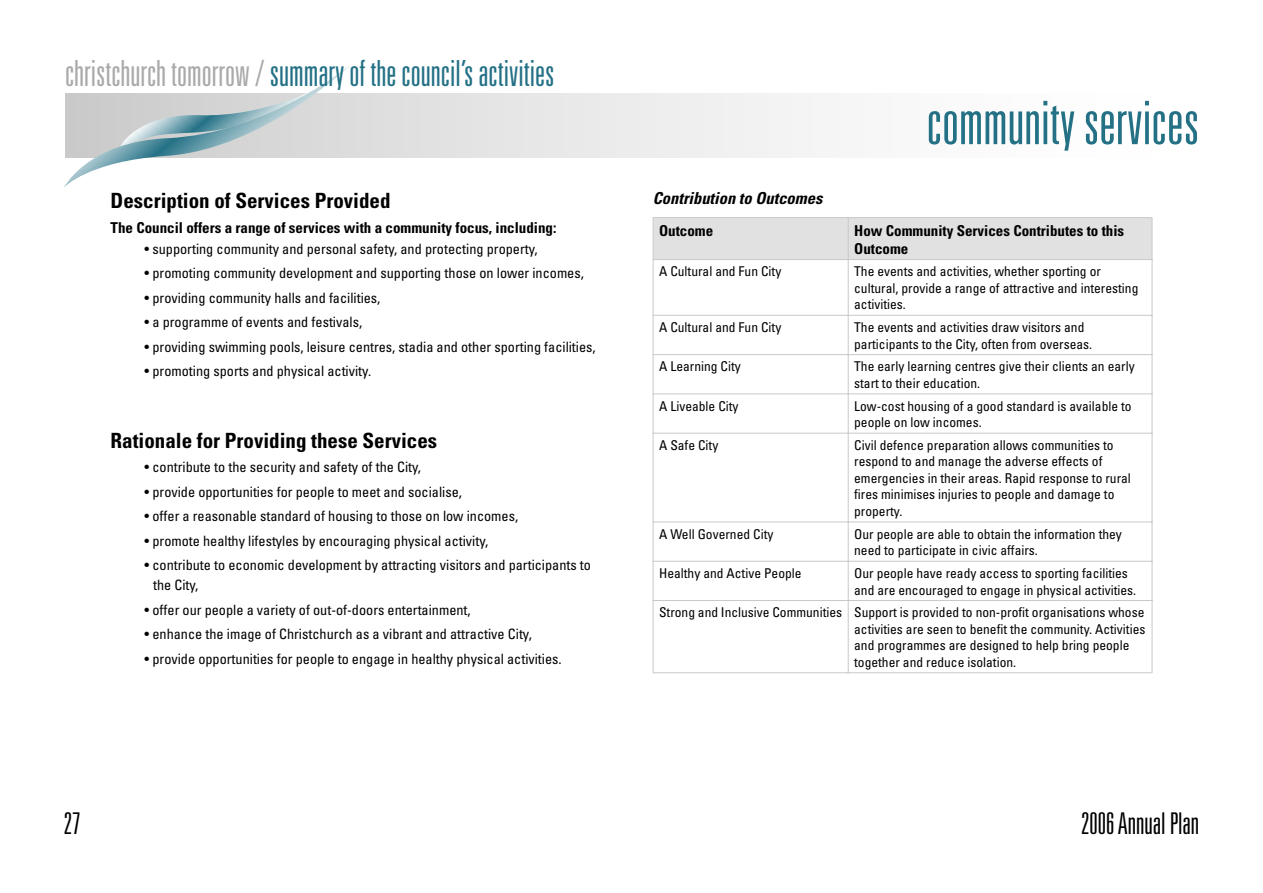
<style>
.page{position:relative;width:1263px;height:893px;background:#fff}
.page>*{position:absolute;margin:0;border:0;box-sizing:border-box;transform-origin:0 0}
.t1{font:300 ultra-condensed 60px "Univers";color:#247186}
.t2{font:300 ultra-condensed 36px "Univers";color:#247186}
.t3{font:300 ultra-condensed 30px "Univers";color:#000}
.Main_Header{font:700 condensed 21px "Univers";color:#000}
.Sub_Header{font:italic 700 condensed 16.5px "Univers";color:#000}
.Sub_Sub_Header{font:700 condensed 15px "Univers";color:#000}
.Table_Header_-_Black{font:700 condensed 15px/18px "Univers";color:#000}
.bullets{font:condensed 14.25px/20.2px "Univers";color:#000}
.Table_body_text{font:condensed 13.5px/16.5px "Univers";color:#000}
.s1{color:#aaa}
</style>
<div class="page">
<svg style="left:352px;top:93px;width:461px;height:64px;fill:#eaeaea"></svg>
<svg style="left:64px;top:66px;width:288px;height:121px"></svg>
<hr style="left:653px;top:260px;width:1px;height:55px;background:#c9c9c9">
<div style="left:653px;top:217px;width:500px;height:43px;background:#e1e1e1"></div>
<hr style="left:848px;top:260px;width:1px;height:55px;background:#c9c9c9">
<hr style="left:1152px;top:260px;width:1px;height:55px;background:#c9c9c9">
<hr style="left:653px;top:315px;width:195px;height:1px;background:#c9c9c9">
<hr style="left:653px;top:316px;width:1px;height:38px;background:#c9c9c9">
<hr style="left:848px;top:315px;width:304px;height:1px;background:#c9c9c9">
<hr style="left:848px;top:316px;width:1px;height:38px;background:#c9c9c9">
<hr style="left:1152px;top:316px;width:1px;height:38px;background:#c9c9c9">
<hr style="left:653px;top:354px;width:195px;height:1px;background:#c9c9c9">
<hr style="left:653px;top:355px;width:1px;height:38px;background:#c9c9c9">
<hr style="left:848px;top:354px;width:304px;height:1px;background:#c9c9c9">
<hr style="left:848px;top:355px;width:1px;height:38px;background:#c9c9c9">
<hr style="left:1152px;top:355px;width:1px;height:38px;background:#c9c9c9">
<hr style="left:653px;top:393px;width:195px;height:1px;background:#c9c9c9">
<hr style="left:653px;top:394px;width:1px;height:39px;background:#c9c9c9">
<hr style="left:848px;top:393px;width:304px;height:1px;background:#c9c9c9">
<hr style="left:848px;top:394px;width:1px;height:39px;background:#c9c9c9">
<hr style="left:1152px;top:394px;width:1px;height:39px;background:#c9c9c9">
<hr style="left:653px;top:433px;width:195px;height:1px;background:#c9c9c9">
<hr style="left:653px;top:434px;width:1px;height:88px;background:#c9c9c9">
<hr style="left:848px;top:433px;width:304px;height:1px;background:#c9c9c9">
<hr style="left:848px;top:434px;width:1px;height:88px;background:#c9c9c9">
<hr style="left:1152px;top:434px;width:1px;height:88px;background:#c9c9c9">
<hr style="left:653px;top:522px;width:195px;height:1px;background:#c9c9c9">
<hr style="left:653px;top:522px;width:1px;height:39px;background:#c9c9c9">
<hr style="left:848px;top:522px;width:304px;height:1px;background:#c9c9c9">
<hr style="left:848px;top:522px;width:1px;height:39px;background:#c9c9c9">
<hr style="left:1152px;top:522px;width:1px;height:39px;background:#c9c9c9">
<hr style="left:653px;top:561px;width:195px;height:1px;background:#c9c9c9">
<hr style="left:653px;top:562px;width:1px;height:38px;background:#c9c9c9">
<hr style="left:848px;top:561px;width:304px;height:1px;background:#c9c9c9">
<hr style="left:848px;top:562px;width:1px;height:38px;background:#c9c9c9">
<hr style="left:1152px;top:562px;width:1px;height:38px;background:#c9c9c9">
<hr style="left:653px;top:600px;width:195px;height:1px;background:#c9c9c9">
<hr style="left:653px;top:601px;width:1px;height:71px;background:#c9c9c9">
<hr style="left:848px;top:600px;width:304px;height:1px;background:#c9c9c9">
<hr style="left:848px;top:601px;width:1px;height:72px;background:#c9c9c9">
<hr style="left:1152px;top:601px;width:1px;height:71px;background:#c9c9c9">
<hr style="left:653px;top:672px;width:195px;height:1px;background:#c9c9c9">
<hr style="left:848px;top:672px;width:304px;height:1px;background:#c9c9c9">
<p class="t2" style="left:65px;top:54px;width:491px"><span class="s1">christchurch tomorrow /</span> summary of the council’s activities</p>
<p class="Main_Header" style="left:111px;top:188px;width:281px">Description of Services Provided</p>
<p class="Sub_Sub_Header" style="left:111px;top:219px;width:447px">The Council offers a range of services with a community focus, including:</p>
<p class="bullets" style="left:145px;top:238px;width:395px">• supporting community and personal safety, and protecting property,</p>
<p class="bullets" style="left:145px;top:263px;width:441px">• promoting community development and supporting those on lower incomes,</p>
<p class="bullets" style="left:145px;top:287px;width:237px">• providing community halls and facilities,</p>
<p class="bullets" style="left:145px;top:312px;width:219px">• a programme of events and festivals,</p>
<p class="bullets" style="left:145px;top:336px;width:453px">• providing swimming pools, leisure centres, stadia and other sporting facilities,</p>
<p class="bullets" style="left:145px;top:361px;width:228px">• promoting sports and physical activity.</p>
<p class="Main_Header" style="left:111px;top:427px;width:328px">Rationale for Providing these Services</p>
<p class="bullets" style="left:145px;top:457px;width:278px">• contribute to the security and safety of the City,</p>
<p class="bullets" style="left:145px;top:481px;width:319px">• provide opportunities for people to meet and socialise,</p>
<p class="bullets" style="left:145px;top:506px;width:375px">• offer a reasonable standard of housing to those on low incomes,</p>
<p class="bullets" style="left:145px;top:530px;width:345px">• promote healthy lifestyles by encouraging physical activity,</p>
<p class="bullets" style="left:153px;top:555px;width:439px;text-indent:-9px">• contribute to economic development by attracting visitors and participants to the City,</p>
<p class="bullets" style="left:145px;top:599px;width:328px">• offer our people a variety of out-of-doors entertainment,</p>
<p class="bullets" style="left:145px;top:624px;width:389px">• enhance the image of Christchurch as a vibrant and attractive City,</p>
<p class="bullets" style="left:145px;top:648px;width:419px">• provide opportunities for people to engage in healthy physical activities.</p>
<p class="t3" style="left:64px;top:808px;width:18px">27</p>
<p class="t1" style="left:927px;top:92px;width:274px">community services</p>
<p class="Sub_Header" style="left:653px;top:188px;width:171px">Contribution to Outcomes</p>
<p class="Table_Header_-_Black" style="left:659px;top:221px;width:56px">Outcome</p>
<p class="Table_Header_-_Black" style="left:854px;top:221px;width:271px">How Community Services Contributes to this<br>Outcome</p>
<p class="Table_body_text" style="left:659px;top:263px;width:124px">A Cultural and Fun City</p>
<p class="Table_body_text" style="left:854px;top:263px;width:286px">The events and activities, whether sporting or cultural, provide a range of attractive and interesting activities.</p>
<p class="Table_body_text" style="left:659px;top:319px;width:124px">A Cultural and Fun City</p>
<p class="Table_body_text" style="left:854px;top:319px;width:239px">The events and activities draw visitors and participants to the City, often from overseas.</p>
<p class="Table_body_text" style="left:659px;top:358px;width:83px">A Learning City</p>
<p class="Table_body_text" style="left:854px;top:358px;width:282px">The early learning centres give their clients an early start to their education.</p>
<p class="Table_body_text" style="left:659px;top:397px;width:81px">A Liveable City</p>
<p class="Table_body_text" style="left:854px;top:397px;width:279px">Low-cost housing of a good standard is available to people on low incomes.</p>
<p class="Table_body_text" style="left:659px;top:437px;width:61px">A Safe City</p>
<p class="Table_body_text" style="left:854px;top:437px;width:278px">Civil defence preparation allows communities to respond to and manage the adverse effects of emergencies in their areas. Rapid response to rural fires minimises injuries to people and damage to property.</p>
<p class="Table_body_text" style="left:659px;top:525px;width:116px">A Well Governed City</p>
<p class="Table_body_text" style="left:854px;top:525px;width:269px">Our people are able to obtain the information they need to participate in civic affairs.</p>
<p class="Table_body_text" style="left:659px;top:565px;width:144px">Healthy and Active People</p>
<p class="Table_body_text" style="left:854px;top:565px;width:283px">Our people have ready access to sporting facilities and are encouraged to engage in physical activities.</p>
<p class="Table_body_text" style="left:659px;top:604px;width:185px">Strong and Inclusive Communities</p>
<p class="Table_body_text" style="left:854px;top:604px;width:293px">Support is provided to non-profit organisations whose activities are seen to benefit the community. Activities and programmes are designed to help bring people together and reduce isolation.</p>
<p class="t3" style="left:1081px;top:808px;width:119px">2006 Annual Plan</p>
</div>
